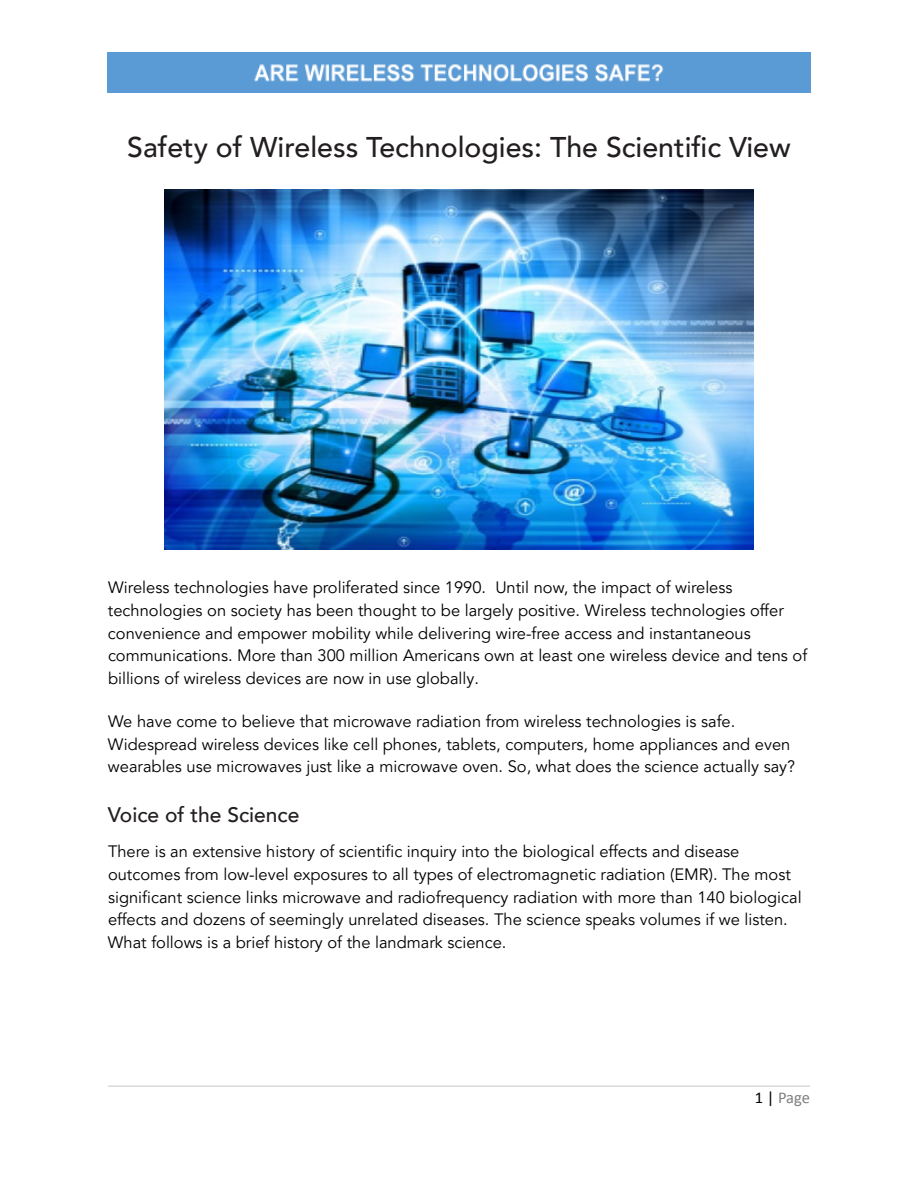
<style>
.page{position:relative;width:918px;height:1188px;background:#fff}
.page>*{position:absolute;margin:0;border:0;box-sizing:border-box;transform-origin:0 0}
.t1{font:500 28.5px "Avenir";color:#231f20}
.t2{font:27px "Avenir LT Pro";color:#000}
.t3{font:500 21px "Avenir";color:#231f20}
.t4{font:16.5px/22.8px "Avenir LT Pro";color:#000}
.t5{font:16.5px "Calibri";color:#7f7f7f}
.s1{color:#000}
</style>
<div class="page">
<img style="left:107px;top:53px;width:704px;height:39px">
<hr style="left:108px;top:1085px;width:702px;height:2px;background:#d9d9d9">
<img style="left:164px;top:190px;width:590px;height:360px">
<p class="t2" style="left:162px;top:126px;width:624px">Safety of Wireless Technologies: The Scientific View</p>
<p class="t1" style="left:127px;top:123px;width:665px">Safety of Wireless Technologies: The Scientific View</p>
<p class="t4" style="left:108px;top:576px;width:701px">Wireless technologies have proliferated since 1990. Until now, the impact of wireless technologies on society has been thought to be largely positive. Wireless technologies offer convenience and empower mobility while delivering wire-free access and instantaneous communications. More than 300 million Americans own at least one wireless device and tens of billions of wireless devices are now in use globally.</p>
<p class="t4" style="left:108px;top:710px;width:689px">We have come to believe that microwave radiation from wireless technologies is safe.<br>Widespread wireless devices like cell phones, tablets, computers, home appliances and even wearables use microwaves just like a microwave oven. So, what does the science actually say?</p>
<p class="t3" style="left:108px;top:797px;width:193px">Voice of the Science</p>
<p class="t4" style="left:108px;top:840px;width:695px">There is an extensive history of scientific inquiry into the biological effects and disease outcomes from low-level exposures to all types of electromagnetic radiation (EMR). The most significant science links microwave and radiofrequency radiation with more than 140 biological effects and dozens of seemingly unrelated diseases. The science speaks volumes if we listen.<br>What follows is a brief history of the landmark science.</p>
<p class="t5" style="left:755px;top:1089px;width:57px"><span class="s1">1 |</span> Page</p>
</div>
